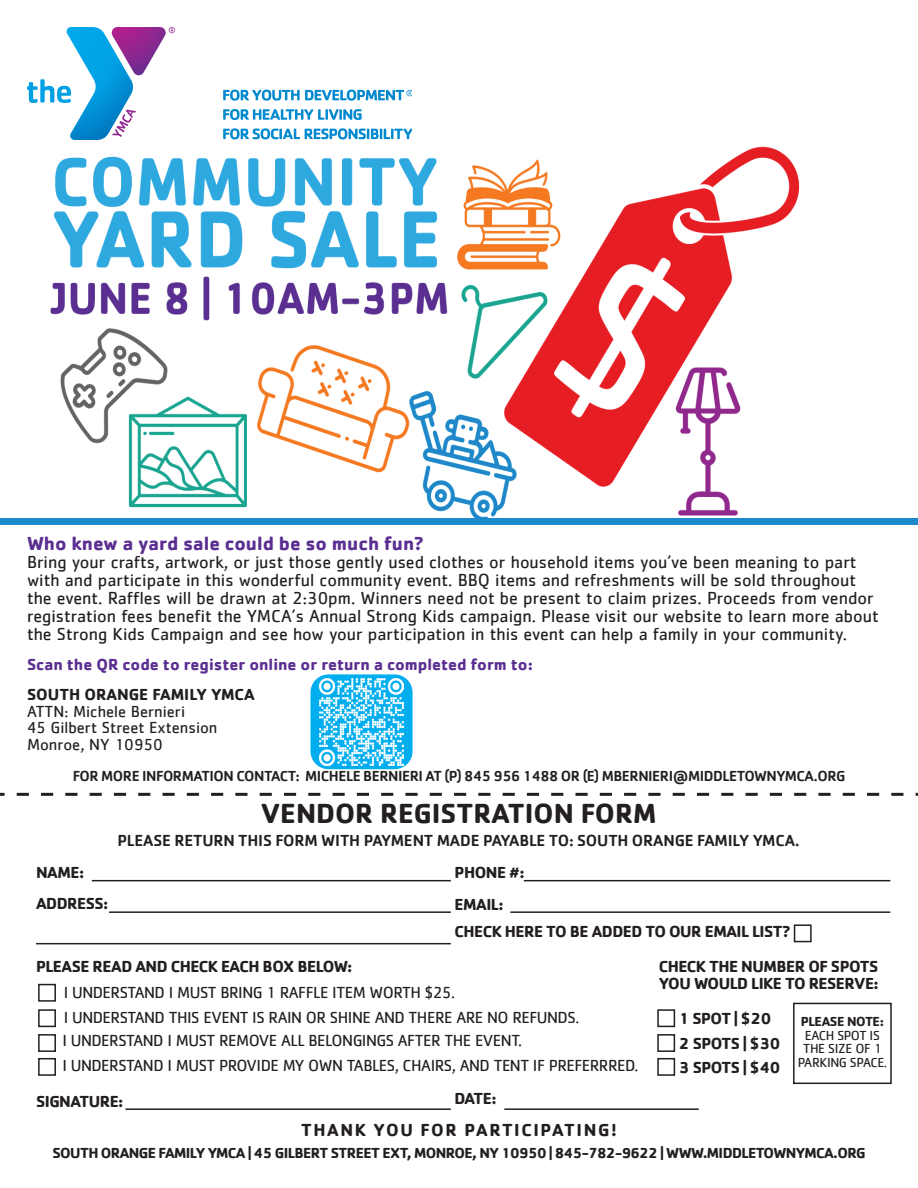
<style>
.page{position:relative;width:918px;height:1188px;background:#fff}
.page>*{position:absolute;margin:0;border:0;box-sizing:border-box;transform-origin:0 0}
.t1{font:700 28.5px "Cachet";color:#231f20}
.t2{font:700 19.5px "Cachet";color:#5b2f91}
.t3{font:18px/18px "Cachet";color:#231f20}
.t4{font:700 18px "Cachet";letter-spacing:.09em;color:#231f20}
.t5{font:16.5px/25.5px "Cachet";letter-spacing:-.03em;color:#231f20}
.t6{font:700 16.5px/24.5px "Cachet";letter-spacing:-.03em;color:#231f20}
.t7{font:500 16.5px "Cachet";letter-spacing:-.01em;color:#231f20}
.t8{font:16.5px/16.5px "Cachet";color:#231f20}
.t9{font:700 16.5px "Cachet";color:#5b2f91}
.t10{font:700 16.5px "Cachet";color:#231f20}
.t11{font:700 15px "Cachet";letter-spacing:-.04em;color:#231f20}
.t12{font:500 15px "Cachet";letter-spacing:-.03em;color:#231f20}
.t13{font:13.5px/13.5px "Cachet";letter-spacing:-.03em;color:#231f20;text-align:center}
.t14{font:700 13.5px "Cachet";letter-spacing:-.03em;color:#231f20}
</style>
<div class="page">
<svg style="left:223px;top:109px;width:139px;height:11px"></svg>
<svg style="left:223px;top:128px;width:188px;height:11px"></svg>
<svg style="left:223px;top:90px;width:188px;height:11px"></svg>
<svg style="left:27px;top:27px;width:148px;height:113px"></svg>
<svg style="left:0;top:793px;width:918px;height:3px"></svg>
<hr style="left:92px;top:880px;width:359px;height:1px;background:#231f20">
<hr style="left:524px;top:880px;width:366px;height:1px;background:#231f20">
<hr style="left:510px;top:911px;width:380px;height:2px;background:#231f20">
<hr style="left:36px;top:943px;width:415px;height:1px;background:#231f20">
<hr style="left:109px;top:911px;width:342px;height:2px;background:#231f20">
<img style="left:50px;top:146px;width:750px;height:371px">
<div style="left:310px;top:674px;width:103px;height:95px;background:#00aeef;border-radius:18px"></div>
<img style="left:319px;top:679px;width:85px;height:86px">
<div style="left:794px;top:924px;width:18px;height:18px;border:2px solid #231f20"></div>
<div style="left:38px;top:1058px;width:18px;height:18px;border:2px solid #231f20"></div>
<hr style="left:125px;top:1108px;width:326px;height:2px;background:#231f20">
<hr style="left:504px;top:1108px;width:195px;height:2px;background:#231f20">
<div style="left:657px;top:1009px;width:18px;height:18px;border:2px solid #231f20"></div>
<div style="left:657px;top:1034px;width:18px;height:18px;border:2px solid #231f20"></div>
<div style="left:657px;top:1058px;width:18px;height:18px;border:2px solid #231f20"></div>
<div style="left:38px;top:1034px;width:18px;height:18px;border:2px solid #231f20"></div>
<div style="left:38px;top:1009px;width:18px;height:18px;border:2px solid #231f20"></div>
<div style="left:38px;top:984px;width:18px;height:18px;border:2px solid #231f20"></div>
<div style="left:793px;top:1003px;width:99px;height:81px;border:2px solid #231f20"></div>
<div style="left:0;top:518px;width:918px;height:6px;background:#1d8acb"></div>
<p class="t2" style="left:27px;top:531px;width:398px">Who knew a yard sale could be so much fun?</p>
<p class="t3" style="left:27px;top:553px;width:853px">Bring your crafts, artwork, or just those gently used clothes or household items you’ve been meaning to part with and participate in this wonderful community event. BBQ items and refreshments will be sold throughout the event. Raffles will be drawn at 2:30pm. Winners need not be present to claim prizes. Proceeds from vendor registration fees benefit the YMCA’s Annual Strong Kids campaign. Please visit our website to learn more about the Strong Kids Campaign and see how your participation in this event can help a family in your community.</p>
<p class="t9" style="left:27px;top:654px;width:508px">Scan the QR code to register online or return a completed form to:</p>
<p class="t10" style="left:27px;top:684px;width:229px">SOUTH ORANGE FAMILY YMCA</p>
<p class="t8" style="left:27px;top:703px;width:192px">ATTN: Michele Bernieri<br>45 Gilbert Street Extension<br>Monroe, NY 10950</p>
<p class="t12" style="left:73px;top:767px;width:774px">FOR MORE INFORMATION CONTACT: MICHELE BERNIERI AT (P) 845 956 1488 OR (E) MBERNIERI@MIDDLETOWNYMCA.ORG</p>
<h1 class="t1" style="left:261px;top:795px;width:397px">VENDOR REGISTRATION FORM</h1>
<p class="t7" style="left:117px;top:830px;width:684px">PLEASE RETURN THIS FORM WITH PAYMENT MADE PAYABLE TO: SOUTH ORANGE FAMILY YMCA.</p>
<p class="t6" style="left:36px;top:859px;width:50px">NAME:</p>
<p class="t6" style="left:455px;top:855px;width:72px;line-height:32.2px">PHONE #:<br>EMAIL:</p>
<p class="t6" style="left:36px;top:891px;width:74px">ADDRESS:</p>
<p class="t6" style="left:455px;top:919px;width:338px">CHECK HERE TO BE ADDED TO OUR EMAIL LIST?</p>
<p class="t6" style="left:36px;top:954px;width:318px">PLEASE READ AND CHECK EACH BOX BELOW:</p>
<p class="t5" style="left:64px;top:979px;width:517px">I UNDERSTAND I MUST BRING 1 RAFFLE ITEM WORTH $25.<br>I UNDERSTAND THIS EVENT IS RAIN OR SHINE AND THERE ARE NO REFUNDS.</p>
<p class="t5" style="left:62px;top:1027px;width:461px">I UNDERSTAND I MUST REMOVE ALL BELONGINGS AFTER THE EVENT.</p>
<p class="t5" style="left:62px;top:1052px;width:577px">I UNDERSTAND I MUST PROVIDE MY OWN TABLES, CHAIRS, AND TENT IF PREFERRRED.</p>
<p class="t6" style="left:36px;top:1088px;width:89px">SIGNATURE:</p>
<p class="t6" style="left:455px;top:1086px;width:44px">DATE:</p>
<p class="t4" style="left:301px;top:1118px;width:317px">THANK YOU FOR PARTICIPATING!</p>
<p class="t6" style="left:659px;top:958px;width:222px;line-height:16.5px">CHECK THE NUMBER OF SPOTS<br>YOU WOULD LIKE TO RESERVE:</p>
<p class="t6" style="left:679px;top:1006px;width:103px">1 SPOT | $20<br>2 SPOTS | $30<br>3 SPOTS | $40</p>
<p class="t14" style="left:801px;top:1013px;width:85px">PLEASE NOTE:</p>
<p class="t13" style="left:798px;top:1028px;width:91px">EACH SPOT IS<br>THE SIZE OF 1<br>PARKING SPACE.</p>
<p class="t11" style="left:52px;top:1144px;width:815px">SOUTH ORANGE FAMILY YMCA | 45 GILBERT STREET EXT, MONROE, NY 10950 | 845-782-9622 | WWW.MIDDLETOWNYMCA.ORG</p>
</div>
